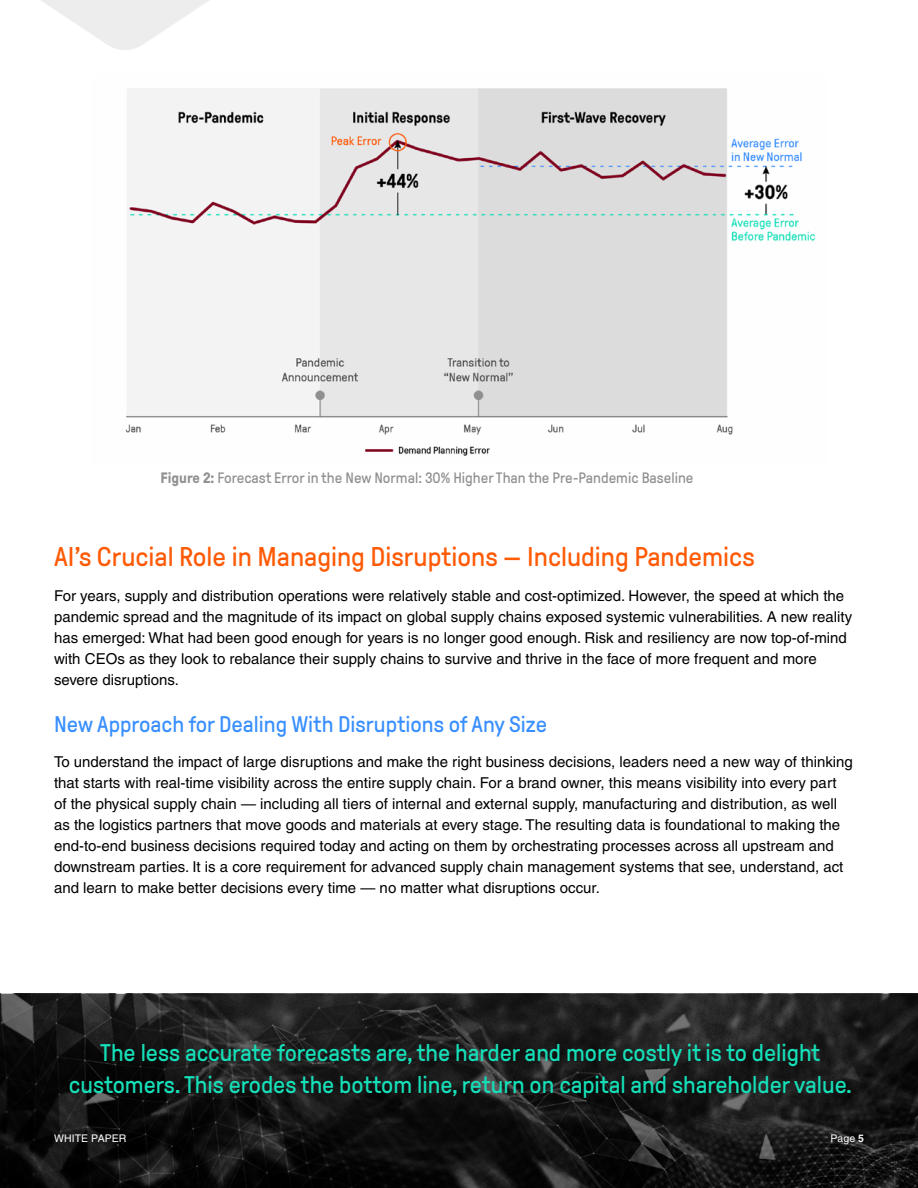
<style>
.page{position:relative;width:918px;height:1188px;background:#fff}
.page>*{position:absolute;margin:0;border:0;box-sizing:border-box;transform-origin:0 0}
.Head1-Orange{font:27px "GT Pressura Pro";color:#ff5a05}
.Head1-Orange-2{font:24px/31.5px "GT Pressura Pro";color:#15dfb8;text-align:center}
.Head1-green{font:22.5px "GT Pressura Pro";color:#398fff}
.Copy-text{font:15px/21px "Helvetica LT Pro";color:#000}
.Figure{font:15px "GT Pressura Pro";color:#909090}
.t1{font:10.5px "Helvetica LT Pro";letter-spacing:.01em;color:#fff}
.s1{font-weight:700}
</style>
<div class="page">
<svg style="left:0;top:994px;width:918px;height:194px;background:#191919"></svg>
<img style="left:125px;top:88px;width:691px;height:368px">
<svg style="left:41px;top:0;width:168px;height:50px"></svg>
<p class="Figure" style="left:161px;top:470px;width:534px"><span class="s1">Figure 2:</span> Forecast Error in the New Normal: 30% Higher Than the Pre-Pandemic Baseline</p>
<p class="Head1-Orange" style="left:54px;top:543px;width:702px">AI’s Crucial Role in Managing Disruptions — Including Pandemics</p>
<p class="Copy-text" style="left:54px;top:585px;width:800px">For years, supply and distribution operations were relatively stable and cost-optimized. However, the speed at which the pandemic spread and the magnitude of its impact on global supply chains exposed systemic vulnerabilities. A new reality has emerged: What had been good enough for years is no longer good enough. Risk and resiliency are now top-of-mind with CEOs as they look to rebalance their supply chains to survive and thrive in the face of more frequent and more severe disruptions.</p>
<p class="Head1-green" style="left:54px;top:713px;width:495px">New Approach for Dealing With Disruptions of Any Size</p>
<p class="Copy-text" style="left:54px;top:751px;width:800px">To understand the impact of large disruptions and make the right business decisions, leaders need a new way of thinking that starts with real-time visibility across the entire supply chain. For a brand owner, this means visibility into every part of the physical supply chain — including all tiers of internal and external supply, manufacturing and distribution, as well as the logistics partners that move goods and materials at every stage. The resulting data is foundational to making the end-to-end business decisions required today and acting on them by orchestrating processes across all upstream and downstream parties. It is a core requirement for advanced supply chain management systems that see, understand, act and learn to make better decisions every time — no matter what disruptions occur.</p>
<p class="Head1-Orange-2" style="left:69px;top:1037px;width:785px">The less accurate forecasts are, the harder and more costly it is to delight customers. This erodes the bottom line, return on capital and shareholder value.</p>
<p class="t1" style="left:54px;top:1132px;width:74px">WHITE PAPER</p>
<p class="t1" style="left:830px;top:1132px;width:35px">Page <span class="s1">5</span></p>
</div>
